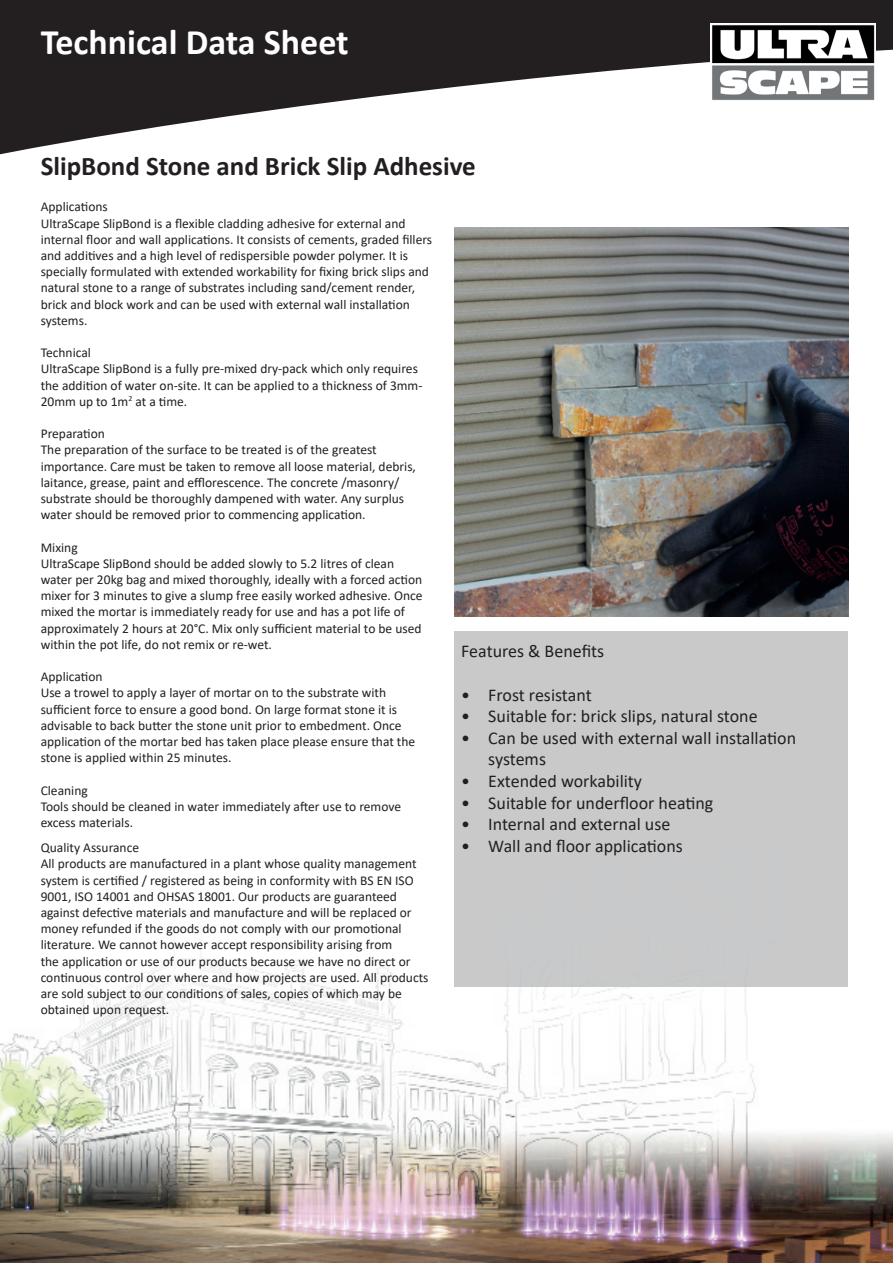
<style>
.page{position:relative;width:893px;height:1263px;background:#fff}
.page>*{position:absolute;margin:0;border:0;box-sizing:border-box;transform-origin:0 0}
.t1{font:700 36px "Calibri";color:#fff}
.t2{font:700 27px "Calibri";color:#231f20}
.t3{font:18px/21.6px "Calibri";color:#231f20}
.t4{font:13.5px/16.2px "Calibri";color:#231f20}
</style>
<div class="page">
<div style="left:0;top:0;width:893px;height:155px;background:#231f20"></div>
<svg style="left:0;top:49px;width:893px;height:106px;fill:#fff"></svg>
<img style="left:0;top:823px;width:893px;height:440px">
<img style="left:710px;top:23px;width:166px;height:78px">
<div style="left:454px;top:631px;width:393px;height:356px;background:#c9c9ca"></div>
<img style="left:454px;top:227px;width:395px;height:390px">
<h1 class="t1" style="left:41px;top:16px;width:309px">Technical Data Sheet</h1>
<h2 class="t2" style="left:41px;top:147px;width:436px">SlipBond Stone and Brick Slip Adhesive</h2>
<p class="t4" style="left:41px;top:198px;width:393px">Applications<br>UltraScape SlipBond is a flexible cladding adhesive for external and internal floor and wall applications. It consists of cements, graded fillers and additives and a high level of redispersible powder polymer. It is specially formulated with extended workability for fixing brick slips and natural stone to a range of substrates including sand/cement render, brick and block work and can be used with external wall installation systems.</p>
<p class="t4" style="left:41px;top:344px;width:383px">Technical<br>UltraScape SlipBond is a fully pre-mixed dry-pack which only requires the addition of water on-site. It can be applied to a thickness of 3mm-20mm up to 1m<sup>2</sup> at a time.</p>
<p class="t4" style="left:41px;top:425px;width:377px">Preparation<br>The preparation of the surface to be treated is of the greatest importance. Care must be taken to remove all loose material, debris, laitance, grease, paint and efflorescence. The concrete /masonry/ substrate should be thoroughly dampened with water. Any surplus water should be removed prior to commencing application.</p>
<p class="t4" style="left:41px;top:539px;width:383px">Mixing<br>UltraScape SlipBond should be added slowly to 5.2 litres of clean water per 20kg bag and mixed thoroughly, ideally with a forced action mixer for 3 minutes to give a slump free easily worked adhesive. Once mixed the mortar is immediately ready for use and has a pot life of approximately 2 hours at 20°C. Mix only sufficient material to be used within the pot life, do not remix or re-wet.</p>
<p class="t4" style="left:41px;top:668px;width:376px">Application<br>Use a trowel to apply a layer of mortar on to the substrate with sufficient force to ensure a good bond. On large format stone it is advisable to back butter the stone unit prior to embedment. Once application of the mortar bed has taken place please ensure that the stone is applied within 25 minutes.</p>
<p class="t4" style="left:41px;top:782px;width:362px">Cleaning<br>Tools should be cleaned in water immediately after use to remove excess materials.</p>
<p class="t4" style="left:41px;top:839px;width:389px">Quality Assurance<br>All products are manufactured in a plant whose quality management system is certified / registered as being in conformity with BS EN ISO 9001, ISO 14001 and OHSAS 18001. Our products are guaranteed against defective materials and manufacture and will be replaced or money refunded if the goods do not comply with our promotional literature. We cannot however accept responsibility arising from<br>the application or use of our products because we have no direct or continuous control over where and how projects are used. All products are sold subject to our conditions of sales, copies of which may be obtained upon request.</p>
<h3 class="t3" style="left:461px;top:640px;width:144px">Features &amp; Benefits</h3>
<h3 class="t3" style="left:461px;top:683px;width:132px">• Frost resistant</h3>
<h3 class="t3" style="left:461px;top:705px;width:298px">• Suitable for: brick slips, natural stone</h3>
<h3 class="t3" style="left:488px;top:726px;width:309px;text-indent:-27px">• Can be used with external wall installation systems</h3>
<h3 class="t3" style="left:461px;top:770px;width:182px">• Extended workability</h3>
<h3 class="t3" style="left:461px;top:791px;width:254px">• Suitable for underfloor heating</h3>
<h3 class="t3" style="left:461px;top:813px;width:211px">• Internal and external use</h3>
<h3 class="t3" style="left:461px;top:834px;width:223px">• Wall and floor applications</h3>
</div>
